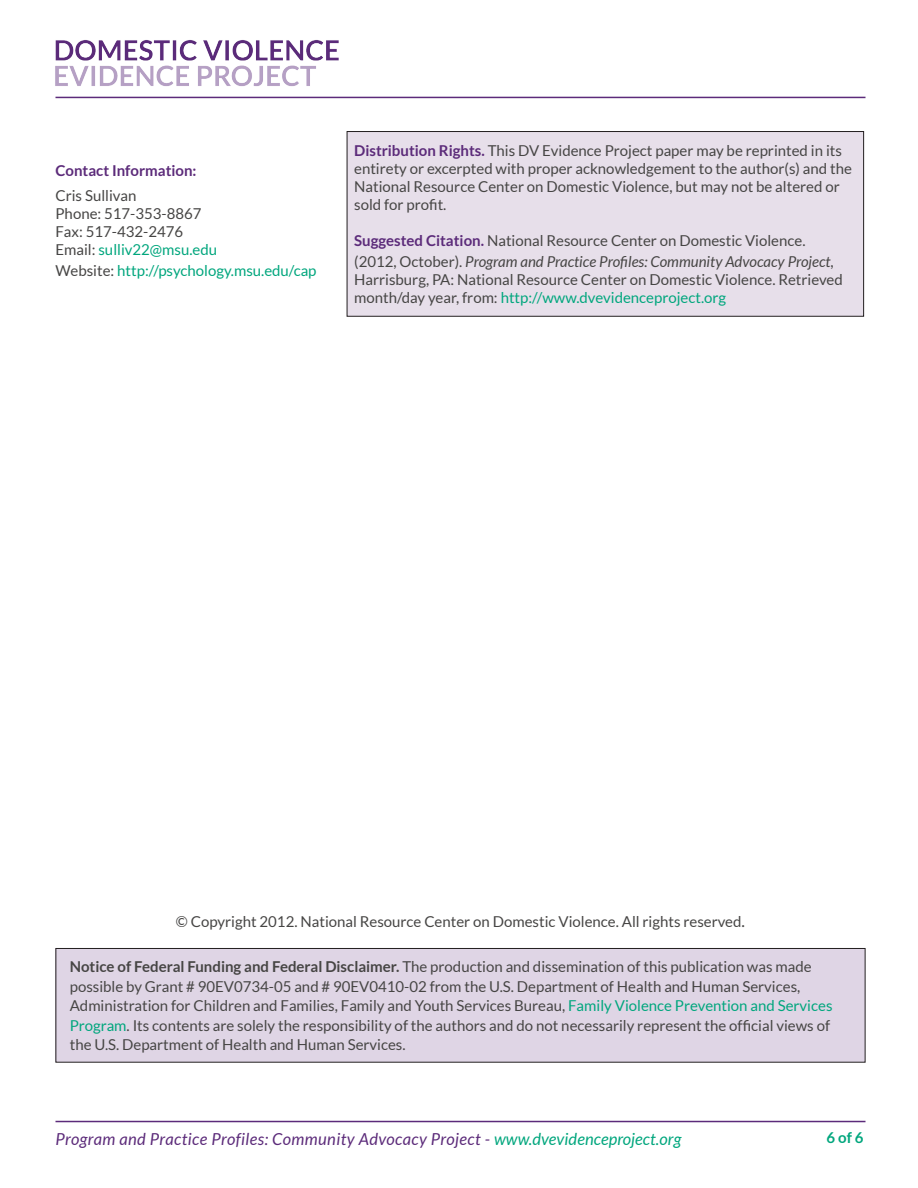
<style>
.page{position:relative;width:918px;height:1188px;background:#fff}
.page>*{position:absolute;margin:0;border:0;box-sizing:border-box;transform-origin:0 0}
.t1{font:italic 16.5px "Lato";letter-spacing:.025em;color:#5c2b7a}
.t2{font:15px/19.5px "Lato";color:#464544}
.t3{font:15px "Lato";color:#00a67d}
.t4{font:700 15px "Lato";color:#5c2b7a}
.t5{font:700 15px "Lato";color:#00a67d}
.s1{color:#464544}
.s2{font-weight:700;color:#5c2b7a}
.s3{font-style:italic}
.s4{color:#00a67d}
.s5{font-size:16.5px}
.s6{font-weight:700}
</style>
<div class="page">
<hr style="left:56px;top:1121px;width:810px;height:1px;background:#5c2b7a">
<hr style="left:56px;top:97px;width:810px;height:1px;background:#5c2b7a">
<img style="left:55px;top:40px;width:284px;height:46px">
<div style="left:56px;top:948px;width:809px;height:114px;background:#dfd5e5"></div>
<div style="left:56px;top:948px;width:810px;height:115px;border:1px solid #231f20"></div>
<div style="left:347px;top:132px;width:517px;height:184px;background:#e7dfea"></div>
<div style="left:347px;top:131px;width:517px;height:186px;border:1px solid #231f20"></div>
<p class="t4" style="left:56px;top:162px;width:143px">Contact Information:</p>
<p class="t2" style="left:56px;top:186px;width:83px">Cris Sullivan</p>
<p class="t2" style="left:56px;top:204px;width:148px">Phone: 517-353-8867</p>
<p class="t2" style="left:56px;top:222px;width:129px">Fax: 517-432-2476</p>
<p class="t3" style="left:56px;top:241px;width:163px"><span class="s1">Email:</span> sulliv22@msu.edu</p>
<p class="t3" style="left:56px;top:262px;width:263px"><span class="s1">Website:</span> http://psychology.msu.edu/cap</p>
<p class="t2" style="left:354px;top:142px;width:499px;line-height:18px"><span class="s2">Distribution Rights.</span> This DV Evidence Project paper may be reprinted in its entirety or excerpted with proper acknowledgement to the author(s) and the National Resource Center on Domestic Violence, but may not be altered or sold for profit.</p>
<p class="t2" style="left:354px;top:230px;width:481px;line-height:21px"><span class="s2">Suggested Citation.</span> National Resource Center on Domestic Violence. (2012, October). <span class="s3">Program and Practice Profiles: Community Advocacy Project,</span></p>
<p class="t2" style="left:354px;top:271px;width:490px;line-height:18px">Harrisburg, PA: National Resource Center on Domestic Violence. Retrieved month/day year, from: <span class="s4">http://www.dvevidenceproject.org</span></p>
<p class="t2" style="left:176px;top:912px;width:571px">© Copyright 2012. National Resource Center on Domestic Violence. All rights reserved<span class="s5">.</span></p>
<p class="t2" style="left:70px;top:957px;width:764px"><span class="s6">Notice of Federal Funding and Federal Disclaimer.</span> The production and dissemination of this publication was made possible by Grant # 90EV0734-05 and # 90EV0410-02 from the U.S. Department of Health and Human Services, Administration for Children and Families, Family and Youth Services Bureau, <span class="s4">Family Violence Prevention and Services Program</span>. Its contents are solely the responsibility of the authors and do not necessarily represent the official views of the U.S. Department of Health and Human Services.</p>
<p class="t1" style="left:56px;top:1130px;width:627px">Program and Practice Profiles: Community Advocacy Project - <span class="s4">www.dvevidenceproject.org</span></p>
<p class="t5" style="left:827px;top:1129px;width:38px">6 of 6</p>
</div>
